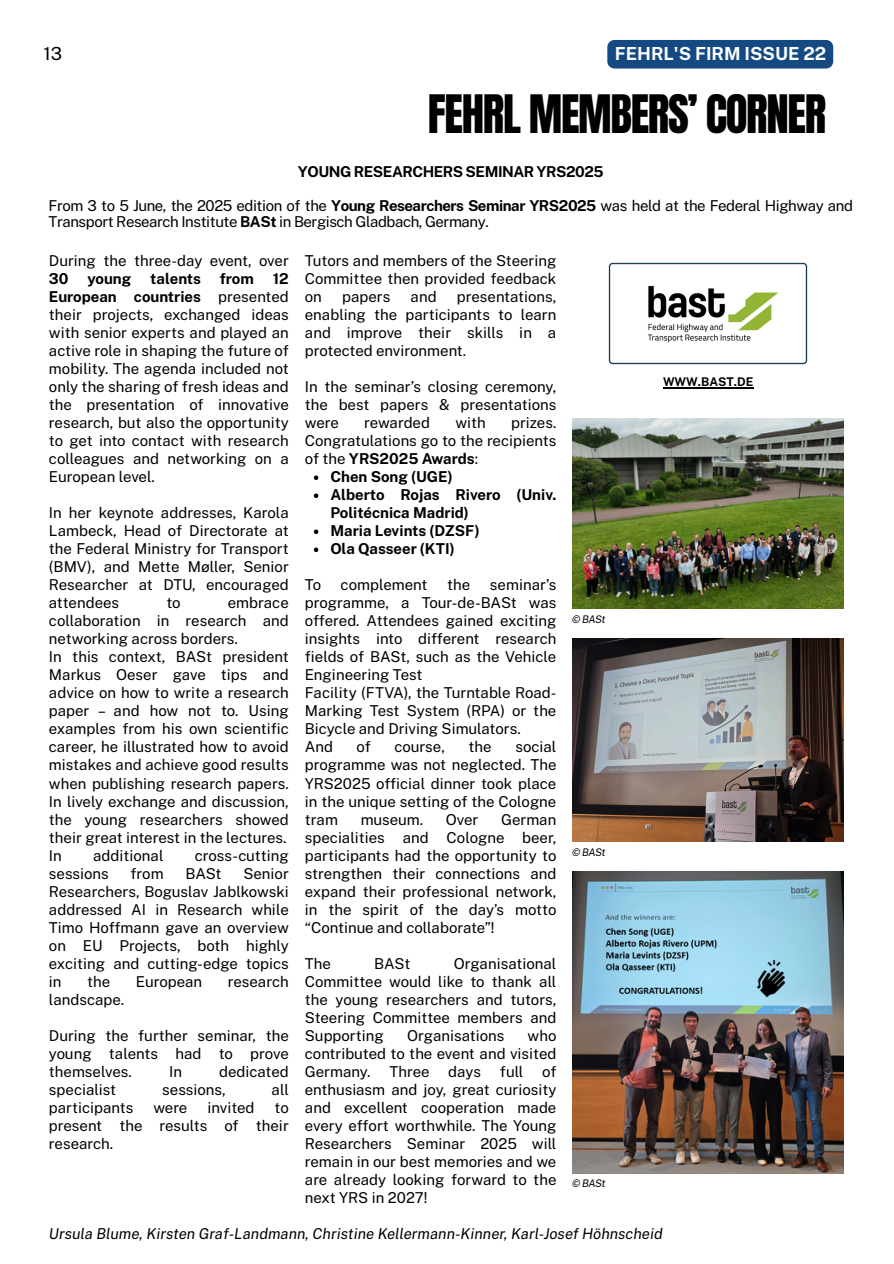
<style>
.page{position:relative;width:894px;height:1264px;background:#fff}
.page>*{position:absolute;margin:0;border:0;box-sizing:border-box;transform-origin:0 0}
.t1{font:45px "Anton";letter-spacing:-.03em;color:#000}
.t2{font:700 18px "Public Sans";color:#fff}
.t3{font:18px "Public Sans";color:#000}
.t4{font:15px/18px "Public Sans";color:#000;text-align:justify}
.t5{font:15px/17px "Public Sans";letter-spacing:-.03em;color:#000}
.t6{font:700 15px "Public Sans";letter-spacing:-.005em;color:#000}
.t7{font:italic 15px "Public Sans";color:#000}
.t8{font:700 15px "Public Sans";letter-spacing:-.03em;color:#000}
.t9{font:700 12px "Public Sans";color:#000}
.t10{font:italic 10.5px "Public Sans";letter-spacing:-.045em;color:#000}
.s1{font-weight:700}
.s2{font-weight:400}
</style>
<div class="page">
<img style="left:572px;top:418px;width:271px;height:191px">
<img style="left:572px;top:638px;width:271px;height:204px">
<img style="left:572px;top:871px;width:271px;height:302px">
<div style="left:607px;top:40px;width:226px;height:29px;background:#144982"></div>
<hr style="left:662px;top:387px;width:91px;height:1px;background:#000">
<img style="left:608px;top:262px;width:200px;height:103px">
<svg style="left:314px;top:475px;width:4px;height:5px"></svg>
<svg style="left:314px;top:493px;width:4px;height:5px"></svg>
<svg style="left:314px;top:529px;width:4px;height:5px"></svg>
<svg style="left:314px;top:547px;width:4px;height:5px"></svg>
<p class="t3" style="left:44px;top:43px;width:20px">13</p>
<p class="t2" style="left:614px;top:43px;width:213px">FEHRL'S FIRM ISSUE 22</p>
<h1 class="t1" style="left:428px;top:82px;width:399px">FEHRL MEMBERS’ CORNER</h1>
<p class="t8" style="left:298px;top:162px;width:307px">YOUNG RESEARCHERS SEMINAR YRS2025</p>
<p class="t5" style="left:49px;top:196px;width:805px">From 3 to 5 June, the 2025 edition of the <span class="s1">Young Researchers Seminar YRS2025</span> was held at the Federal Highway and<br>Transport Research Institute <span class="s1">BASt</span> in Bergisch Gladbach, Germany.</p>
<p class="t4" style="left:49px;top:251px;width:241px">During the three-day event, over</p>
<p class="t6" style="left:49px;top:270px;width:21px">30</p>
<p class="t6" style="left:87px;top:270px;width:45px">young</p>
<p class="t6" style="left:150px;top:270px;width:52px">talents</p>
<p class="t6" style="left:220px;top:270px;width:36px">from</p>
<p class="t4" style="left:49px;top:269px;width:241px;text-indent:224px"><span class="s1">12<br>European countries</span> presented their projects, exchanged ideas with senior experts and played an active role in shaping the future of mobility. The agenda included not only the sharing of fresh ideas and the presentation of innovative research, but also the opportunity to get into contact with research colleagues and networking on a European level.</p>
<p class="t4" style="left:49px;top:504px;width:241px">In her keynote addresses, Karola Lambeck, Head of Directorate at the Federal Ministry for Transport (BMV), and Mette Møller, Senior Researcher at DTU, encouraged attendees</p>
<p class="t4" style="left:49px;top:594px;width:241px;text-align:left;text-indent:179px">embrace collaboration in research and networking across borders.<br>In this context, BASt president<br>Markus Oeser gave tips and advice on how to write a research paper – and how not to. Using examples from his own scientific career, he illustrated how to avoid mistakes and achieve good results when publishing research papers.<br>In lively exchange and discussion, the young researchers showed their great interest in the lectures.<br>In</p>
<p class="t4" style="left:166px;top:594px;width:16px">to</p>
<p class="t4" style="left:93px;top:846px;width:72px">additional</p>
<p class="t4" style="left:195px;top:846px;width:96px">cross-cutting</p>
<p class="t4" style="left:49px;top:864px;width:61px">sessions</p>
<p class="t4" style="left:130px;top:864px;width:35px">from</p>
<p class="t4" style="left:185px;top:864px;width:38px">BASt</p>
<p class="t4" style="left:49px;top:864px;width:241px;text-indent:194px">Senior Researchers, Boguslav Jablkowski addressed AI in Research while Timo Hoffmann gave an overview on EU Projects, both highly exciting and cutting-edge topics in</p>
<p class="t4" style="left:87px;top:972px;width:25px">the</p>
<p class="t4" style="left:136px;top:972px;width:68px">European</p>
<p class="t4" style="left:228px;top:972px;width:62px">research</p>
<p class="t4" style="left:49px;top:990px;width:77px">landscape.</p>
<p class="t4" style="left:49px;top:1026px;width:241px">During the further seminar, the young talents had to prove themselves.</p>
<p class="t4" style="left:169px;top:1062px;width:14px">In</p>
<p class="t4" style="left:219px;top:1062px;width:71px">dedicated</p>
<p class="t4" style="left:49px;top:1080px;width:69px">specialist</p>
<p class="t4" style="left:162px;top:1080px;width:65px">sessions,</p>
<p class="t4" style="left:271px;top:1080px;width:19px">all</p>
<p class="t4" style="left:49px;top:1098px;width:86px">participants</p>
<p class="t4" style="left:153px;top:1098px;width:36px">were</p>
<p class="t4" style="left:207px;top:1098px;width:49px">invited</p>
<p class="t4" style="left:49px;top:1098px;width:241px;text-indent:225px">to present the results of their research.</p>
<p class="t4" style="left:305px;top:251px;width:253px">Tutors and members of the Steering Committee then provided feedback on</p>
<p class="t4" style="left:342px;top:288px;width:50px">papers</p>
<p class="t4" style="left:410px;top:288px;width:28px">and</p>
<p class="t4" style="left:305px;top:288px;width:253px;text-indent:152px">presentations, enabling the participants to learn and improve their skills in a protected environment.</p>
<p class="t4" style="left:305px;top:378px;width:253px">In the seminar’s closing ceremony, the best papers &amp; presentations were</p>
<p class="t4" style="left:364px;top:414px;width:67px">rewarded</p>
<p class="t4" style="left:455px;top:414px;width:32px">with</p>
<p class="t4" style="left:511px;top:414px;width:47px">prizes.</p>
<p class="t4" style="left:305px;top:432px;width:253px">Congratulations go to the recipients</p>
<p class="t6" style="left:305px;top:450px;width:175px"><span class="s2">of the</span> YRS2025 Awards<span class="s2">:</span></p>
<p class="t6" style="left:330px;top:468px;width:124px">Chen Song (UGE)</p>
<p class="t6" style="left:330px;top:486px;width:227px">Alberto Rojas Rivero (Univ.</p>
<p class="t6" style="left:330px;top:504px;width:140px">Politécnica Madrid)</p>
<p class="t6" style="left:330px;top:522px;width:151px">Maria Levints (DZSF)</p>
<p class="t6" style="left:330px;top:540px;width:126px">Ola Qasseer (KTI)</p>
<p class="t4" style="left:305px;top:576px;width:18px">To</p>
<p class="t4" style="left:340px;top:576px;width:88px">complement</p>
<p class="t4" style="left:447px;top:576px;width:25px">the</p>
<p class="t4" style="left:305px;top:576px;width:253px;text-align:left;text-indent:185px">seminar’s programme, a Tour-de-BASt was offered. Attendees gained exciting insights into different research fields of BASt, such as the Vehicle<br>Engineering Test<br>Facility (FTVA), the Turntable Road-<br>Marking Test System (RPA) or the<br>Bicycle and Driving Simulators.<br>And</p>
<p class="t4" style="left:305px;top:738px;width:253px;text-indent:210px">social programme was not neglected. The YRS2025 official dinner took place in the unique setting of the Cologne tram</p>
<p class="t4" style="left:356px;top:738px;width:16px">of</p>
<p class="t4" style="left:394px;top:738px;width:52px">course,</p>
<p class="t4" style="left:468px;top:738px;width:25px">the</p>
<p class="t4" style="left:305px;top:810px;width:253px;text-indent:196px">German specialities and Cologne beer, participants had the opportunity to strengthen their connections and expand their professional network, in the spirit of the day’s motto “Continue and collaborate”!</p>
<p class="t4" style="left:305px;top:954px;width:27px">The</p>
<p class="t4" style="left:374px;top:954px;width:38px">BASt</p>
<p class="t4" style="left:360px;top:810px;width:64px">museum.</p>
<p class="t4" style="left:445px;top:810px;width:34px">Over</p>
<p class="t4" style="left:305px;top:954px;width:253px;text-indent:149px">Organisational Committee would like to thank all the young researchers and tutors, Steering Committee members and Supporting</p>
<p class="t4" style="left:305px;top:1026px;width:253px;text-indent:223px">who contributed to the event and visited Germany.</p>
<p class="t4" style="left:407px;top:1026px;width:99px">Organisations</p>
<p class="t4" style="left:389px;top:1062px;width:93px">Three days</p>
<p class="t4" style="left:500px;top:1062px;width:25px">full</p>
<p class="t4" style="left:305px;top:1062px;width:253px;text-indent:237px">of enthusiasm and joy, great curiosity and excellent cooperation made every effort worthwhile. The Young Researchers Seminar 2025 will remain in our best memories and we are already looking forward to the next YRS in 2027!</p>
<p class="t10" style="left:572px;top:612px;width:35px">© BASt</p>
<p class="t10" style="left:572px;top:846px;width:35px">© BASt</p>
<p class="t10" style="left:572px;top:1177px;width:35px">© BASt</p>
<p class="t9" style="left:662px;top:375px;width:92px">WWW.BAST.DE</p>
<p class="t7" style="left:49px;top:1224px;width:615px">Ursula Blume, Kirsten Graf-Landmann, Christine Kellermann-Kinner, Karl-Josef Höhnscheid</p>
</div>
